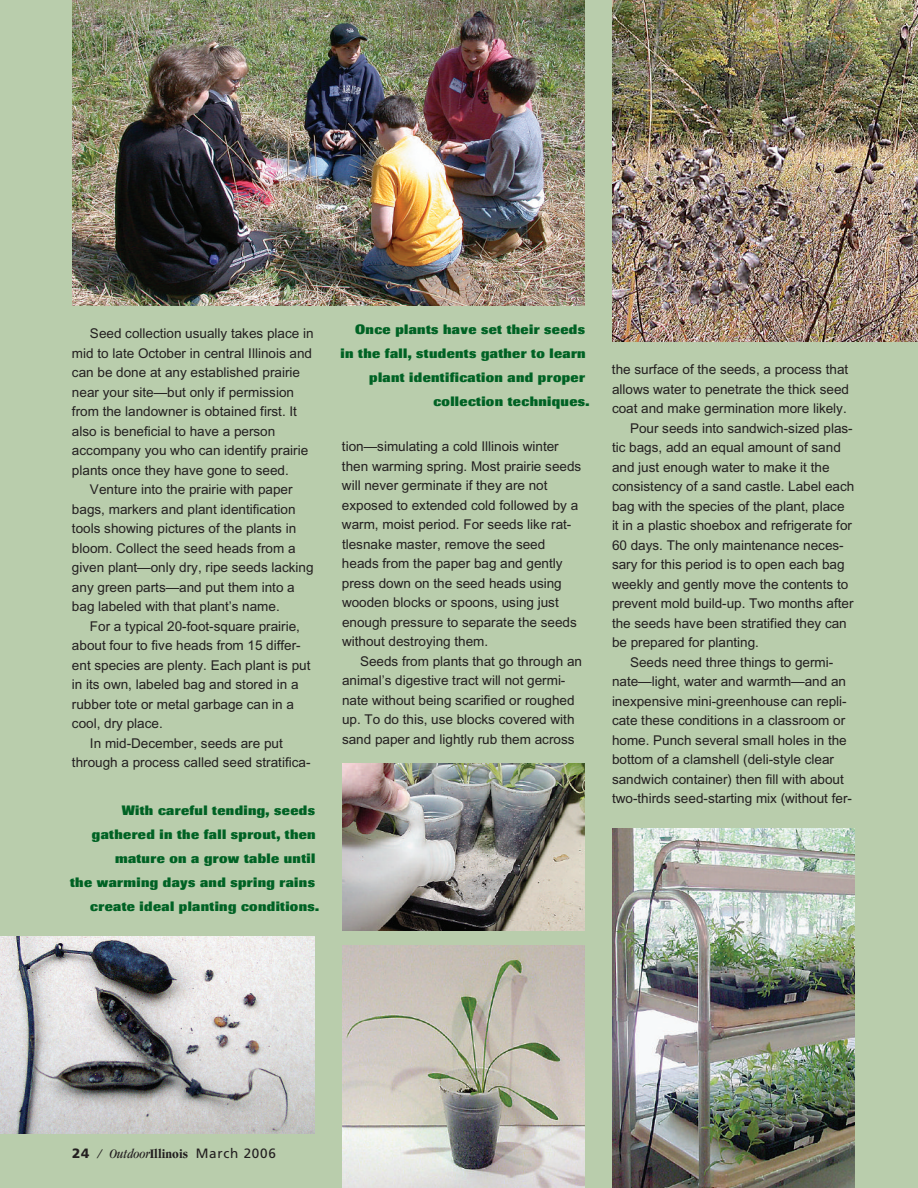
<style>
.page{position:relative;width:918px;height:1188px;background:#b9cdac}
.page>*{position:absolute;margin:0;border:0;box-sizing:border-box;transform-origin:0 0}
.t1{font:13.5px/19.5px "Arial";color:#231f20}
.t2{font:800 13.5px "Imago";letter-spacing:.025em;color:#006224}
.t3{font:13.5px "Frutiger";letter-spacing:.055em;color:#231f20}
.s1{font-weight:900}
.s2{font-family:"Garamond";font-style:italic;font-stretch:condensed}
.s3{font-family:"Garamond";font-weight:700;font-stretch:condensed}
</style>
<div class="page">
<img style="left:612px;top:0;width:306px;height:342px">
<img style="left:612px;top:828px;width:243px;height:360px">
<img style="left:342px;top:945px;width:243px;height:243px">
<img style="left:342px;top:763px;width:243px;height:167px">
<img style="left:72px;top:0;width:513px;height:306px">
<img style="left:0;top:936px;width:315px;height:198px">
<p class="t1" style="left:90px;top:325px;width:225px">Seed collection usually takes place in</p>
<p class="t1" style="left:72px;top:344px;width:242px">mid to late October in central Illinois and</p>
<p class="t1" style="left:72px;top:364px;width:230px">can be done at any established prairie</p>
<p class="t1" style="left:72px;top:383px;width:224px">near your site—but only if permission</p>
<p class="t1" style="left:72px;top:403px;width:227px">from the landowner is obtained first. It</p>
<p class="t1" style="left:72px;top:422px;width:205px">also is beneficial to have a person</p>
<p class="t1" style="left:72px;top:442px;width:238px">accompany you who can identify prairie</p>
<p class="t1" style="left:72px;top:461px;width:218px">plants once they have gone to seed.</p>
<p class="t1" style="left:90px;top:481px;width:204px">Venture into the prairie with paper</p>
<p class="t1" style="left:72px;top:500px;width:225px">bags, markers and plant identification</p>
<p class="t1" style="left:72px;top:520px;width:226px">tools showing pictures of the plants in</p>
<p class="t1" style="left:72px;top:539px;width:225px">bloom. Collect the seed heads from a</p>
<p class="t1" style="left:72px;top:559px;width:243px">given plant—only dry, ripe seeds lacking</p>
<p class="t1" style="left:72px;top:578px;width:224px">any green parts—and put them into a</p>
<p class="t1" style="left:72px;top:598px;width:209px">bag labeled with that plant’s name.</p>
<p class="t1" style="left:90px;top:617px;width:212px">For a typical 20-foot-square prairie,</p>
<p class="t1" style="left:72px;top:637px;width:230px">about four to five heads from 15 differ-</p>
<p class="t1" style="left:72px;top:656px;width:240px">ent species are plenty. Each plant is put</p>
<p class="t1" style="left:72px;top:676px;width:228px">in its own, labeled bag and stored in a</p>
<p class="t1" style="left:72px;top:695px;width:224px">rubber tote or metal garbage can in a</p>
<p class="t1" style="left:72px;top:715px;width:92px">cool, dry place.</p>
<p class="t1" style="left:90px;top:734px;width:194px">In mid-December, seeds are put</p>
<p class="t1" style="left:72px;top:754px;width:240px">through a process called seed stratifica-</p>
<p class="t2" style="left:122px;top:805px;width:195px">With careful tending, seeds</p>
<p class="t2" style="left:92px;top:829px;width:225px">gathered in the fall sprout, then</p>
<p class="t2" style="left:115px;top:853px;width:202px">mature on a grow table until</p>
<p class="t2" style="left:70px;top:877px;width:246px">the warming days and spring rains</p>
<p class="t2" style="left:90px;top:901px;width:230px">create ideal planting conditions.</p>
<p class="t2" style="left:355px;top:324px;width:231px">Once plants have set their seeds</p>
<p class="t2" style="left:341px;top:348px;width:247px">in the fall, students gather to learn</p>
<p class="t2" style="left:369px;top:372px;width:217px">plant identification and proper</p>
<p class="t2" style="left:433px;top:396px;width:158px">collection techniques.</p>
<p class="t1" style="left:342px;top:438px;width:241px">tion—simulating a cold Illinois winter then warming spring. Most prairie seeds will never germinate if they are not exposed to extended cold followed by a warm, moist period. For seeds like rat&shy;tlesnake master, remove the seed heads from the paper bag and gently press down on the seed heads using wooden blocks or spoons, using just enough pressure to separate the seeds without destroying them.</p>
<p class="t1" style="left:342px;top:653px;width:242px;text-indent:18px">Seeds from plants that go through an animal’s digestive tract will not germi&shy;nate without being scarified or roughed up. To do this, use blocks covered with sand paper and lightly rub them across</p>
<p class="t1" style="left:612px;top:361px;width:238px">the surface of the seeds, a process that</p>
<p class="t1" style="left:612px;top:380px;width:239px">allows water to penetrate the thick seed</p>
<p class="t1" style="left:612px;top:400px;width:236px">coat and make germination more likely.</p>
<p class="t1" style="left:630px;top:419px;width:224px">Pour seeds into sandwich-sized plas-</p>
<p class="t1" style="left:612px;top:439px;width:230px">tic bags, add an equal amount of sand</p>
<p class="t1" style="left:612px;top:458px;width:219px">and just enough water to make it the</p>
<p class="t1" style="left:612px;top:478px;width:244px">consistency of a sand castle. Label each</p>
<p class="t1" style="left:612px;top:497px;width:234px">bag with the species of the plant, place</p>
<p class="t1" style="left:612px;top:517px;width:242px">it in a plastic shoebox and refrigerate for</p>
<p class="t1" style="left:612px;top:536px;width:233px">60 days. The only maintenance neces-</p>
<p class="t1" style="left:612px;top:556px;width:234px">sary for this period is to open each bag</p>
<p class="t1" style="left:612px;top:575px;width:238px">weekly and gently move the contents to</p>
<p class="t1" style="left:612px;top:595px;width:243px">prevent mold build-up. Two months after</p>
<p class="t1" style="left:612px;top:614px;width:236px">the seeds have been stratified they can</p>
<p class="t1" style="left:612px;top:634px;width:149px">be prepared for planting.</p>
<p class="t1" style="left:630px;top:653px;width:205px">Seeds need three things to germi-</p>
<p class="t1" style="left:612px;top:673px;width:236px">nate—light, water and warmth—and an</p>
<p class="t1" style="left:612px;top:692px;width:236px">inexpensive mini-greenhouse can repli-</p>
<p class="t1" style="left:612px;top:712px;width:235px">cate these conditions in a classroom or</p>
<p class="t1" style="left:612px;top:731px;width:236px">home. Punch several small holes in the</p>
<p class="t1" style="left:612px;top:751px;width:224px">bottom of a clamshell (deli-style clear</p>
<p class="t1" style="left:612px;top:770px;width:233px">sandwich container) then fill with about</p>
<p class="t1" style="left:612px;top:790px;width:241px">two-thirds seed-starting mix (without fer-</p>
<p class="t3" style="left:72px;top:1148px;width:205px"><span class="s1">24</span> <span class="s2">/ Outdoor</span><span class="s3">Illinois</span> March 2006</p>
</div>
